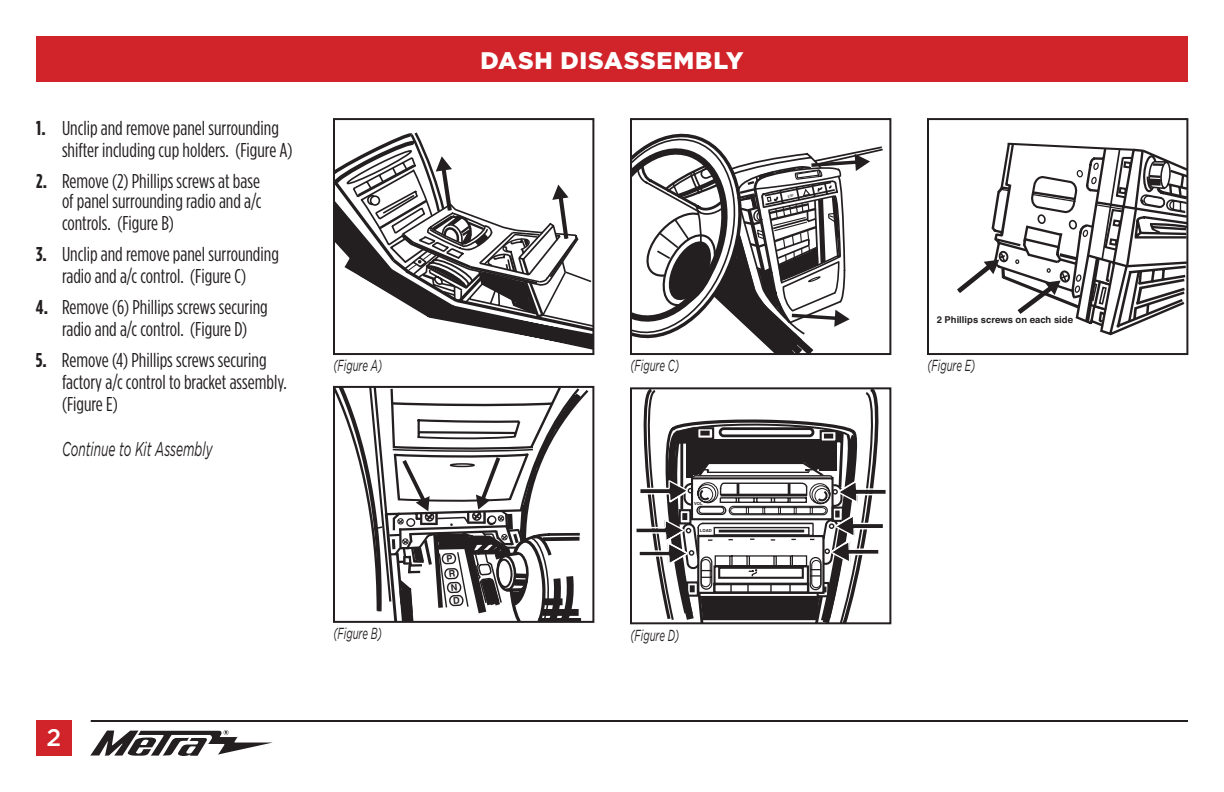
<style>
.page{position:relative;width:1224px;height:792px;background:#fff}
.page>*{position:absolute;margin:0;border:0;box-sizing:border-box;transform-origin:0 0}
.t1{font:900 24px "Gotham";letter-spacing:.03em;color:#fff}
.t2{font:500 24px "Gotham";color:#fff}
.t3{font:20px/22px "Gotham Condensed";color:#231f20}
.t4{font:italic 20px "Gotham";color:#231f20;scale:.6 1}
.t5{font:italic 16px "Gotham";color:#231f20;scale:.6 1}
.t6{font:700 9.4px "Helvetica";color:#231f20}
.t7{font:700 4.2px "Helvetica";color:#231f20}
.s1{font-weight:700}
</style>
<div class="page">
<div style="left:36px;top:36px;width:1152px;height:45px;background:#d1232a"></div>
<svg style="left:90px;top:730px;width:183px;height:26px"></svg>
<hr style="left:91px;top:720px;width:1097px;height:2px;background:#231f20">
<div style="left:36px;top:720px;width:36px;height:36px;background:#d1232a"></div>
<svg style="left:636px;top:390px;width:250px;height:231px"></svg>
<div style="left:630px;top:387px;width:261px;height:237px;border:2px solid #231f20"></div>
<svg style="left:533px;top:337px;width:58px;height:13px"></svg>
<svg style="left:336px;top:132px;width:255px;height:205px"></svg>
<div style="left:333px;top:118px;width:261px;height:237px;border:2px solid #231f20"></div>
<div style="left:630px;top:118px;width:261px;height:237px;border:2px solid #231f20"></div>
<svg style="left:957px;top:143px;width:228px;height:192px"></svg>
<div style="left:927px;top:118px;width:261px;height:237px;border:2px solid #231f20"></div>
<svg style="left:334px;top:387px;width:254px;height:236px"></svg>
<svg style="left:631px;top:134px;width:252px;height:220px"></svg>
<p class="t3" style="left:62px;top:117px;width:232px;text-indent:-26px"><span class="s1">1.</span> Unclip and remove panel surrounding shifter including cup holders. (Figure A)</p>
<p class="t3" style="left:36px;top:171px;width:227px;line-height:19.8px;text-align:right"><span class="s1">2.</span> Remove (2) Phillips screws at base of panel surrounding radio and a/c</p>
<p class="t3" style="left:62px;top:211px;width:113px">controls. (Figure B)</p>
<p class="t3" style="left:36px;top:242px;width:244px;text-align:center"><span class="s1">3.</span> Unclip and remove panel surrounding radio and a/c control. (Figure C)</p>
<p class="t3" style="left:36px;top:295px;width:233px;text-align:center"><span class="s1">4.</span> Remove (6) Phillips screws securing radio and a/c control. (Figure D)</p>
<p class="t3" style="left:62px;top:348px;width:226px;text-indent:-26px"><span class="s1">5.</span> Remove (4) Phillips screws securing factory a/c control to bracket assembly. (Figure E)</p>
<p class="t4" style="left:62px;top:438px;width:252px">Continue to Kit Assembly</p>
<p class="t2" style="left:47px;top:724px;width:16px">2</p>
<p class="t1" style="left:480px;top:46px;width:265px">DASH DISASSEMBLY</p>
<p class="t6" style="left:937px;top:311px;width:138px">2 Phillips screws on each side</p>
<p class="t5" style="left:333px;top:357px;width:83px">(Figure A)</p>
<p class="t5" style="left:630px;top:357px;width:83px">(Figure C)</p>
<p class="t5" style="left:927px;top:357px;width:82px">(Figure E)</p>
<p class="t7" style="left:694px;top:500px;width:10px">VOL</p>
<p class="t7" style="left:700px;top:527px;width:13px">LOAD</p>
<p class="t5" style="left:333px;top:625px;width:83px">(Figure B)</p>
<p class="t5" style="left:630px;top:626px;width:83px">(Figure D)</p>
</div>
